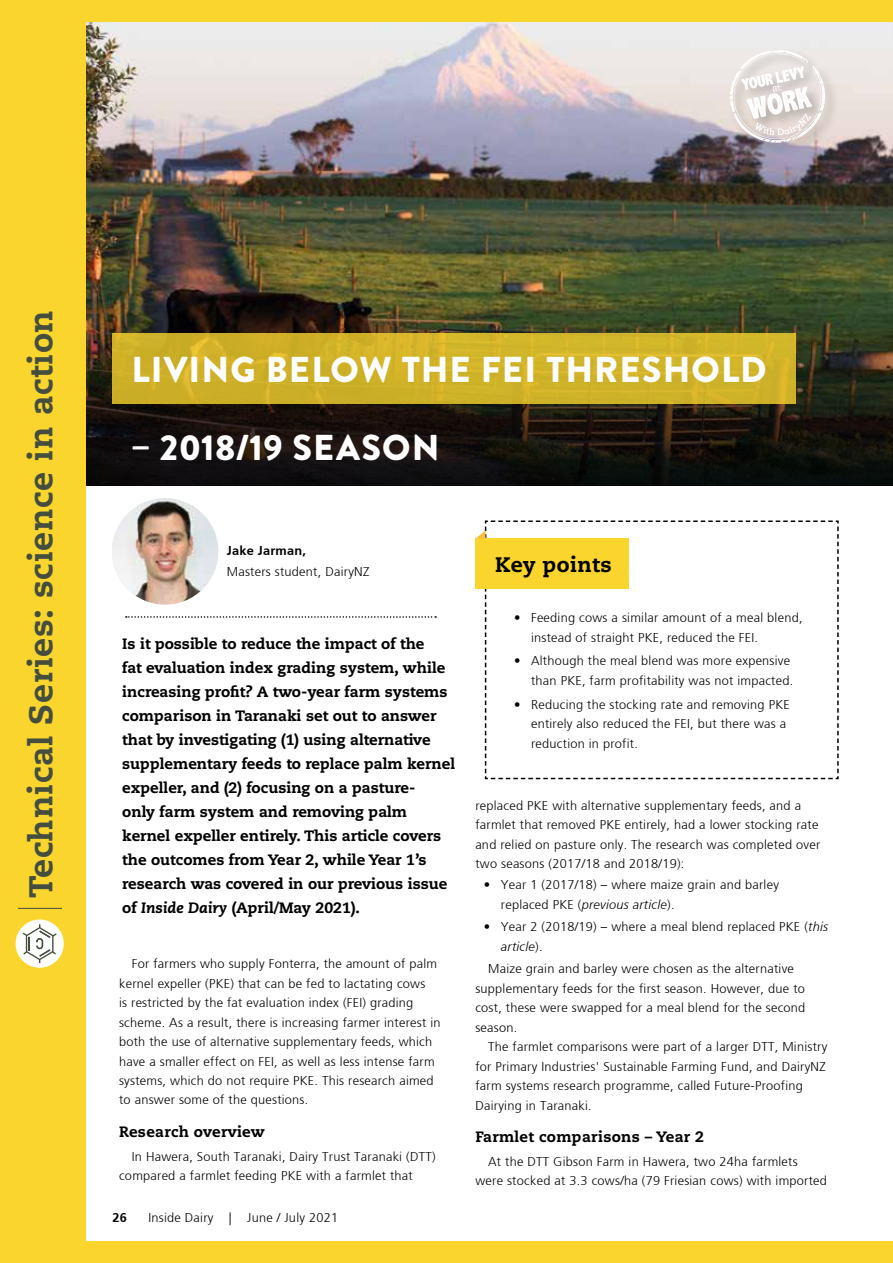
<style>
.page{position:relative;width:893px;height:1263px;background:#fff}
.page>*{position:absolute;margin:0;border:0;box-sizing:border-box;transform-origin:0 0}
.t1{font:900 36px "Brandon Grotesque";letter-spacing:.03em;color:#fff}
.t2{font:800 33px "Caecilia LT Std";letter-spacing:.02em;color:#444d3e}
.t3{font:800 21px "Caecilia LT Std";letter-spacing:.02em;color:#000}
.t4{font:800 15px/24px "Caecilia LT Std";color:#000}
.t5{font:800 15px "Caecilia LT Std";letter-spacing:.02em;color:#000}
.t6{font:300 12.75px/19.5px "Frutiger";letter-spacing:.02em;color:#000}
.t7{font:700 12.75px "Frutiger";letter-spacing:.02em;color:#000}
.s1{font-style:italic}
</style>
<div class="page">
<img style="left:85px;top:21px;width:808px;height:465px">
<svg style="left:86px;top:290px;width:807px;height:196px;background:#232215"></svg>
<div style="left:0;top:0;width:893px;height:21px;background:#f9d52d"></div>
<div style="left:0;top:1242px;width:893px;height:21px;background:#f9d52d"></div>
<div style="left:0;top:0;width:85px;height:1263px;background:#f9d52d"></div>
<hr style="left:18px;top:908px;width:44px;height:1px;background:#444d3e">
<div style="left:16px;top:919px;width:48px;height:49px;background:#fff;border-radius:50%"></div>
<svg style="left:23px;top:924px;width:34px;height:39px"></svg>
<svg style="left:39px;top:930px;width:11px;height:8px"></svg>
<svg style="left:39px;top:949px;width:11px;height:8px"></svg>
<svg style="left:126px;top:616px;width:310px;height:2px"></svg>
<img style="left:112px;top:498px;width:106px;height:107px;border-radius:53px">
<svg style="left:475px;top:520px;width:364px;height:259px"></svg>
<div style="left:728px;top:48px;width:111px;height:109px;background:#000;opacity:.22"></div>
<svg style="left:730px;top:50px;width:95px;height:93px"></svg>
<svg style="left:112px;top:333px;width:683px;height:71px;background:#d0b228"></svg>
<h2 class="t2" style="left:20px;top:898px;width:589px;rotate:-90deg">Technical Series: science in action</h2>
<h1 class="t1" style="left:132px;top:344px;width:637px">LIVING BELOW THE FEI THRESHOLD</h1>
<h1 class="t1" style="left:131px;top:422px;width:310px">– 2018/19 SEASON</h1>
<p class="t7" style="left:227px;top:543px;width:81px">Jake Jarman,</p>
<p class="t6" style="left:227px;top:562px;width:144px">Masters student, DairyNZ</p>
<p class="t4" style="left:122px;top:632px;width:334px">Is it possible to reduce the impact of the<br>fat evaluation index grading system, while increasing profit? A two-year farm systems comparison in Taranaki set out to answer that by investigating (1) using alternative supplementary feeds to replace palm kernel expeller, and (2) focusing on a pasture-<br>only farm system and removing palm kernel expeller entirely. This article covers the outcomes from Year 2, while Year 1’s research was covered in our previous issue of <span class="s1">Inside Dairy</span> (April/May 2021).</p>
<p class="t6" style="left:119px;top:954px;width:323px;text-indent:13px">For farmers who supply Fonterra, the amount of palm kernel expeller (PKE) that can be fed to lactating cows<br>is restricted by the fat evaluation index (FEI) grading scheme. As a result, there is increasing farmer interest in both the use of alternative supplementary feeds, which have a smaller effect on FEI, as well as less intense farm systems, which do not require PKE. This research aimed to answer some of the questions.</p>
<p class="t5" style="left:119px;top:1122px;width:147px">Research overview</p>
<p class="t6" style="left:119px;top:1147px;width:318px;text-indent:13px">In Hawera, South Taranaki, Dairy Trust Taranaki (DTT) compared a farmlet feeding PKE with a farmlet that</p>
<p class="t7" style="left:112px;top:1210px;width:16px">26</p>
<p class="t6" style="left:148px;top:1208px;width:191px">Inside Dairy | June / July 2021</p>
<h3 class="t3" style="left:495px;top:551px;width:118px">Key points</h3>
<p class="t6" style="left:531px;top:608px;width:273px;text-indent:-17px">• Feeding cows a similar amount of a meal blend, instead of straight PKE, reduced the FEI.</p>
<p class="t6" style="left:514px;top:651px;width:281px;text-align:right">• Although the meal blend was more expensive than PKE, farm profitability was not impacted.</p>
<p class="t6" style="left:531px;top:695px;width:260px;text-indent:-17px">• Reducing the stocking rate and removing PKE entirely also reduced the FEI, but there was a reduction in profit.</p>
<p class="t6" style="left:475px;top:796px;width:346px">replaced PKE with alternative supplementary feeds, and a farmlet that removed PKE entirely, had a lower stocking rate and relied on pasture only. The research was completed over two seasons (2017/18 and 2018/19):</p>
<p class="t6" style="left:501px;top:874px;width:280px;line-height:20.2px;text-indent:-17px">• Year 1 (2017/18) – where maize grain and barley replaced PKE (<span class="s1">previous article</span>).</p>
<p class="t6" style="left:501px;top:917px;width:329px;line-height:20.2px;text-indent:-17px">• Year 2 (2018/19) – where a meal blend replaced PKE (<span class="s1">this article</span>).</p>
<p class="t6" style="left:475px;top:959px;width:332px;text-indent:13px">Maize grain and barley were chosen as the alternative supplementary feeds for the first season. However, due to cost, these were swapped for a meal blend for the second season.</p>
<p class="t6" style="left:475px;top:1037px;width:353px;text-indent:13px">The farmlet comparisons were part of a larger DTT, Ministry for Primary Industries' Sustainable Farming Fund, and DairyNZ farm systems research programme, called Future-Proofing Dairying in Taranaki.</p>
<p class="t5" style="left:475px;top:1127px;width:230px">Farmlet comparisons – Year 2</p>
<p class="t6" style="left:475px;top:1152px;width:353px;text-indent:13px">At the DTT Gibson Farm in Hawera, two 24ha farmlets were stocked at 3.3 cows/ha (79 Friesian cows) with imported</p>
</div>
